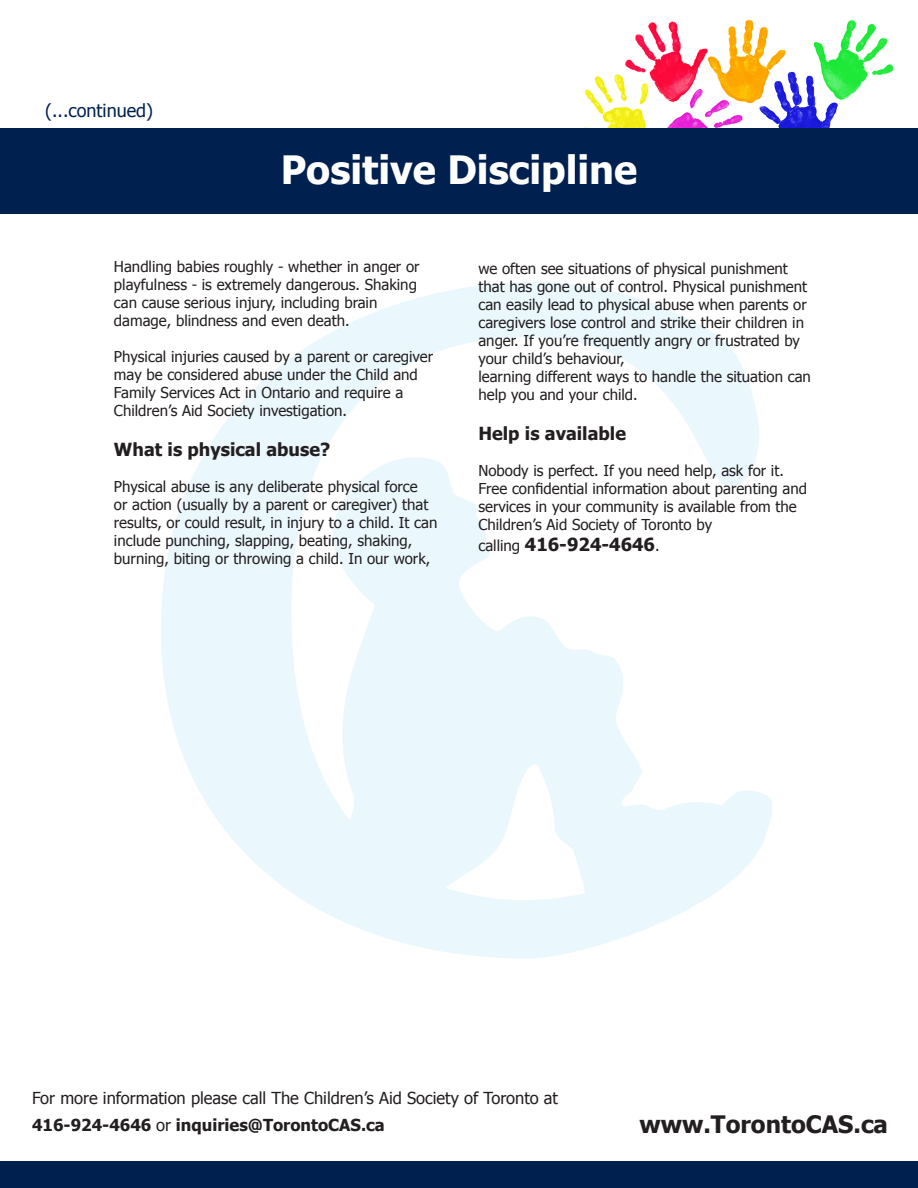
<style>
.page{position:relative;width:918px;height:1188px;background:#fff}
.page>*{position:absolute;margin:0;border:0;box-sizing:border-box;transform-origin:0 0}
.t1{font:700 39px "Tahoma";color:#fff}
.t2{font:700 24px "Tahoma";color:#231f20}
.t3{font:700 18px "Tahoma";color:#231f20}
.t4{font:18px "Tahoma";color:#00214f}
.t5{font:16.5px/27px "Tahoma";color:#231f20}
.t6{font:15px/18px "Tahoma";color:#231f20}
.s1{font-weight:400;font-size:15px}
.s2{font-weight:700}
</style>
<div class="page">
<img style="left:584px;top:20px;width:310px;height:108px">
<div style="left:0;top:128px;width:918px;height:86px;background:#00214f"></div>
<svg style="left:161px;top:282px;width:611px;height:677px;fill:#eaf7fd"></svg>
<div style="left:0;top:1161px;width:918px;height:27px;background:#00214f"></div>
<p class="t4" style="left:45px;top:99px;width:109px">(...continued)</p>
<h1 class="t1" style="left:281px;top:142px;width:358px">Positive Discipline</h1>
<p class="t6" style="left:114px;top:257px;width:307px">Handling babies roughly - whether in anger or playfulness - is extremely dangerous. Shaking can cause serious injury, including brain damage, blindness and even death.</p>
<p class="t6" style="left:114px;top:347px;width:321px">Physical injuries caused by a parent or caregiver may be considered abuse under the Child and Family Services Act in Ontario and require a Children’s Aid Society investigation.</p>
<p class="t3" style="left:114px;top:437px;width:218px">What is physical abuse?</p>
<p class="t6" style="left:114px;top:477px;width:325px">Physical abuse is any deliberate physical force<br>or action (usually by a parent or caregiver) that results, or could result, in injury to a child. It can include punching, slapping, beating, shaking, burning, biting or throwing a child. In our work,</p>
<p class="t6" style="left:478px;top:259px;width:334px">we often see situations of physical punishment that has gone out of control. Physical punishment can easily lead to physical abuse when parents or caregivers lose control and strike their children in anger. If you’re frequently angry or frustrated by your child’s behaviour,<br>learning different ways to handle the situation can help you and your child.</p>
<p class="t3" style="left:478px;top:421px;width:149px">Help is available</p>
<p class="t6" style="left:478px;top:461px;width:330px">Nobody is perfect. If you need help, ask for it.<br>Free confidential information about parenting and services in your community is available from the Children’s Aid Society of Toronto by</p>
<p class="t3" style="left:478px;top:532px;width:183px"><span class="s1">calling</span> 416-924-4646<span class="s1">.</span></p>
<p class="t5" style="left:32px;top:1083px;width:528px">For more information please call The Children’s Aid Society of Toronto at<br><span class="s2">416-924-4646</span> or <span class="s2">inquiries@TorontoCAS.ca</span></p>
<h2 class="t2" style="left:639px;top:1107px;width:250px">www.TorontoCAS.ca</h2>
</div>
